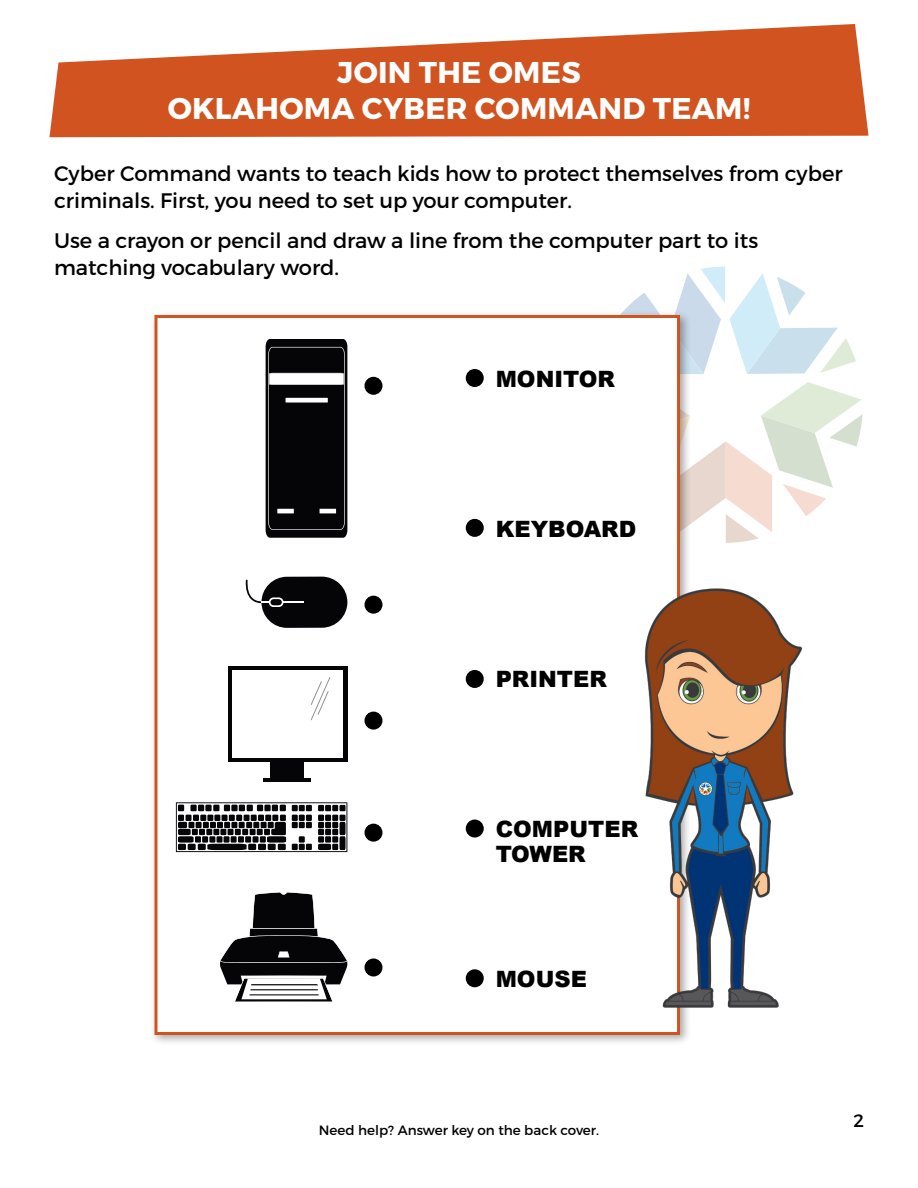
<style>
.page{position:relative;width:918px;height:1188px;background:#fff}
.page>*{position:absolute;margin:0;border:0;box-sizing:border-box;transform-origin:0 0}
.t1{font:700 30px/36px "Montserrat";letter-spacing:.01em;color:#fff;text-align:center}
.t2{font:900 22.5px/25.5px "Arial";color:#000}
.t3{font:21px/27px "Montserrat";color:#000}
.t4{font:18px "Montserrat";color:#000}
.t5{font:13.5px "Montserrat";color:#000}
</style>
<div class="page">
<svg style="left:625px;top:267px;width:237px;height:276px"></svg>
<svg style="left:49px;top:24px;width:819px;height:113px;fill:#d15420"></svg>
<div style="left:149px;top:310px;width:542px;height:736px;background:#000;opacity:.34"></div>
<div style="left:154px;top:315px;width:526px;height:720px;background:#fff;border:3px solid #d15420"></div>
<img style="left:644px;top:576px;width:159px;height:441px">
<div style="left:466px;top:369px;width:18px;height:18px;background:#000;border-radius:50%"></div>
<div style="left:364px;top:377px;width:18px;height:18px;background:#000;border-radius:50%"></div>
<div style="left:364px;top:596px;width:18px;height:18px;background:#000;border-radius:50%"></div>
<div style="left:364px;top:712px;width:18px;height:18px;background:#000;border-radius:50%"></div>
<div style="left:364px;top:824px;width:18px;height:18px;background:#000;border-radius:50%"></div>
<div style="left:364px;top:958px;width:18px;height:18px;background:#000;border-radius:50%"></div>
<div style="left:466px;top:969px;width:18px;height:18px;background:#000;border-radius:50%"></div>
<div style="left:466px;top:820px;width:18px;height:18px;background:#000;border-radius:50%"></div>
<div style="left:466px;top:670px;width:18px;height:18px;background:#000;border-radius:50%"></div>
<div style="left:466px;top:519px;width:18px;height:18px;background:#000;border-radius:50%"></div>
<svg style="left:176px;top:802px;width:171px;height:50px"></svg>
<svg style="left:266px;top:339px;width:81px;height:199px;background:#1d1d20"></svg>
<div style="left:228px;top:667px;width:119px;height:95px;background:#050508"></div>
<div style="left:270px;top:761px;width:34px;height:9px;background:#050508"></div>
<div style="left:270px;top:770px;width:34px;height:10px;background:#050508"></div>
<hr style="left:263px;top:778px;width:48px;height:4px;background:#050508">
<div style="left:232px;top:670px;width:110px;height:88px;background:#fff"></div>
<svg style="left:311px;top:677px;width:19px;height:43px"></svg>
<svg style="left:245px;top:580px;width:16px;height:23px"></svg>
<div style="left:261px;top:577px;width:86px;height:51px;background:#050508;border-radius:26px"></div>
<hr style="left:261px;top:601px;width:43px;height:2px;background:#fff">
<svg style="left:269px;top:597px;width:15px;height:10px"></svg>
<div style="left:271px;top:600px;width:10px;height:5px;background:#050508;border-radius:3px"></div>
<svg style="left:220px;top:892px;width:127px;height:110px"></svg>
<hr style="left:249px;top:994px;width:70px;height:2px;background:#fff">
<hr style="left:250px;top:989px;width:68px;height:2px;background:#fff">
<hr style="left:251px;top:983px;width:67px;height:3px;background:#fff">
<h1 class="t1" style="left:168px;top:55px;width:584px">JOIN THE OMES<br>OKLAHOMA CYBER COMMAND TEAM!</h1>
<p class="t3" style="left:54px;top:160px;width:790px">Cyber Command wants to teach kids how to protect themselves from cyber criminals. First, you need to set up your computer.</p>
<p class="t3" style="left:54px;top:227px;width:706px">Use a crayon or pencil and draw a line from the computer part to its matching vocabulary word.</p>
<p class="t2" style="left:496px;top:365px;width:121px">MONITOR</p>
<p class="t2" style="left:496px;top:515px;width:142px">KEYBOARD</p>
<p class="t2" style="left:496px;top:665px;width:113px">PRINTER</p>
<p class="t2" style="left:496px;top:815px;width:144px">COMPUTER<br>TOWER</p>
<p class="t2" style="left:496px;top:965px;width:93px">MOUSE</p>
<p class="t5" style="left:319px;top:1122px;width:282px">Need help? Answer key on the back cover.</p>
<p class="t4" style="left:853px;top:1110px;width:12px">2</p>
</div>
